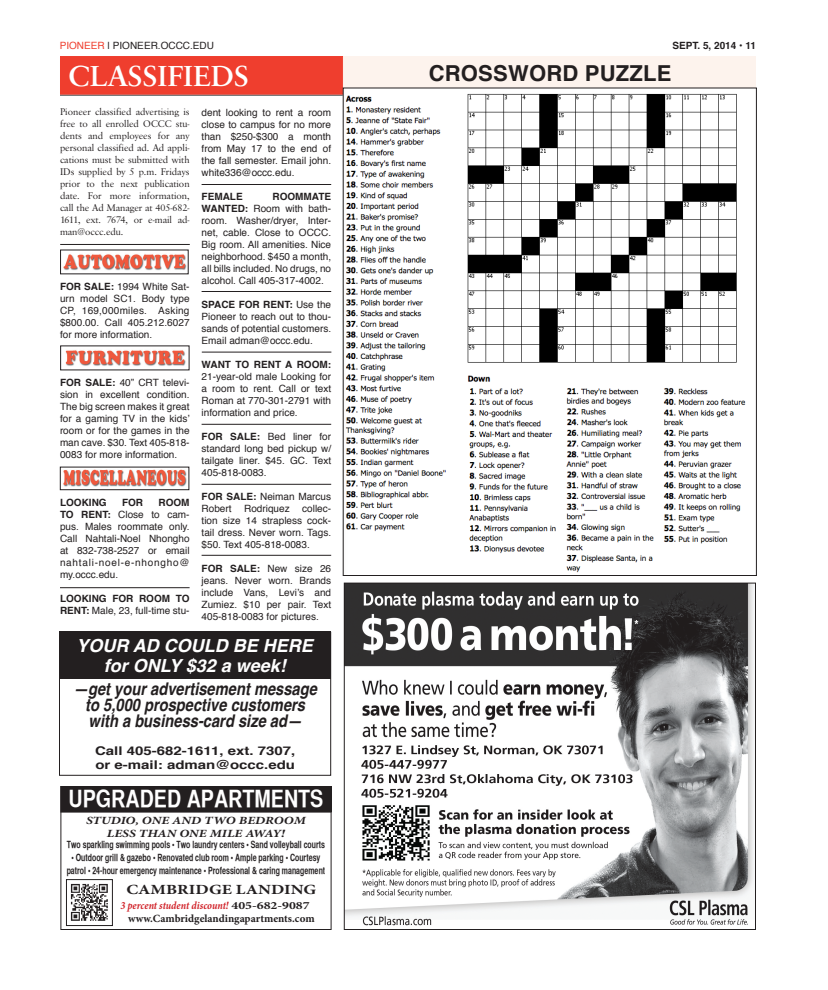
<style>
.page{position:relative;width:828px;height:990px;background:#fff}
.page>*{position:absolute;margin:0;border:0;box-sizing:border-box;transform-origin:0 0}
.t1{font:700 30px "Savoy";color:#fff}
.t2{font:24px "Helvetica CY Bold";color:#fff}
.t3{font:700 22px "Helvetica";letter-spacing:.01em;color:#231f20}
.t4{font:italic 700 18px "Helvetica";color:#fff}
.t5{font:italic 700 17.5px/16px "Helvetica";color:#231f20;scale:.84 1}
.t6{font:700 14px "Minion Pro";color:#231f20;scale:1.25 1}
.t7{font:700 12px "Helvetica";color:#231f20;scale:1.25 1}
.t8{font:italic 700 11px "Minion Pro";color:#231f20;scale:1.25 1}
.t9{font:italic 700 11px "Minion Pro";letter-spacing:-.005em;color:#d1232a;scale:.9 1}
.t10{font:700 11px "Minion Pro";letter-spacing:.01em;color:#231f20}
.Body_Copy{font:10px/12px "Helvetica";color:#231f20;text-align:justify}
.t11{font:10px/12px "Savoy";color:#231f20;text-align:justify}
.t12{font:10px/13px "Helvetica CY Bold";color:#231f20;text-align:center;scale:.85 1}
.t13{font:700 10px/12px "Helvetica";color:#231f20}
.s1{color:#ef3e2e}
.s2{font-weight:700}
.s3{font-weight:400}
.s4{font-style:normal;color:#231f20}
</style>
<div class="page">
<hr style="left:60px;top:95px;width:283px;height:1px;background:#231f20">
<div style="left:60px;top:56px;width:283px;height:39px;background:#ef3e2e;border:1px solid #ef3e2e"></div>
<div style="left:343px;top:56px;width:413px;height:36px;background:#fdf3ed"></div>
<hr style="left:60px;top:244px;width:130px;height:1px;background:#231f20">
<img style="left:63px;top:469px;width:124px;height:18px">
<div style="left:60px;top:467px;width:129px;height:23px;border:1px solid #231f20"></div>
<img style="left:65px;top:350px;width:121px;height:16px">
<hr style="left:202px;top:291px;width:129px;height:1px;background:#231f20">
<hr style="left:60px;top:587px;width:130px;height:1px;background:#231f20">
<hr style="left:202px;top:352px;width:129px;height:1px;background:#231f20">
<img style="left:63px;top:254px;width:124px;height:16px">
<hr style="left:202px;top:424px;width:129px;height:1px;background:#231f20">
<hr style="left:202px;top:484px;width:129px;height:1px;background:#231f20">
<hr style="left:202px;top:555px;width:129px;height:1px;background:#231f20">
<hr style="left:202px;top:184px;width:129px;height:1px;background:#231f20">
<div style="left:60px;top:786px;width:272px;height:144px;border:1px solid #231f20"></div>
<div style="left:61px;top:786px;width:270px;height:26px;background:#231f20"></div>
<div style="left:60px;top:786px;width:272px;height:27px;border:1px solid #231f20"></div>
<img style="left:70px;top:883px;width:38px;height:38px">
<div style="left:66px;top:879px;width:47px;height:47px;border:1px solid #231f20"></div>
<img style="left:346px;top:585px;width:408px;height:341px">
<div style="left:344px;top:583px;width:412px;height:347px;border:1px solid #231f20"></div>
<img style="left:345px;top:90px;width:410px;height:483px">
<div style="left:59px;top:632px;width:271px;height:47px;background:#231f20"></div>
<div style="left:59px;top:632px;width:272px;height:144px;border:1px solid #231f20"></div>
<p class="Body_Copy" style="left:60px;top:39px;width:156px"><span class="s1">PIONEER</span> | PIONEER.OCCC.EDU</p>
<p class="t13" style="left:672px;top:39px;width:85px">SEPT. 5, 2014 • 11</p>
<h1 class="t1" style="left:69px;top:59px;width:182px">CLASSIFIEDS</h1>
<h3 class="t3" style="left:429px;top:55px;width:244px">CROSSWORD PUZZLE</h3>
<p class="t11" style="left:60px;top:106px;width:131px">Pioneer classified advertising is free to all enrolled OCCC stu&shy;dents and employees for any personal classified ad. Ad appli&shy;cations must be submitted with IDs supplied by 5 p.m. Fridays prior to the next publication date. For more information, call the Ad Manager at 405-682- 1611, ext. 7674, or e-mail ad&shy;man@occc.edu.</p>
<p class="Body_Copy" style="left:60px;top:281px;width:131px"><span class="s2">FOR SALE:</span> 1994 White Sat&shy;urn model SC1. Body type CP, 169,000miles. Asking $800.00. Call 405.212.6027 for more information.</p>
<p class="Body_Copy" style="left:60px;top:377px;width:131px"><span class="s2">FOR SALE:</span> 40” CRT televi&shy;sion in excellent condition.<br>The big screen makes it great for a gaming TV in the kids’ room or for the games in the man cave. $30. Text 405-818- 0083 for more information.</p>
<p class="Body_Copy" style="left:60px;top:497px;width:131px;text-indent:98px"><span class="s2">ROOM TO RENT:</span> Close to cam&shy;pus. Males roommate only.<br>Call Nahtali-Noel Nhongho at 832-738-2527 or email nahtali-noel-e-nhongho@ my.occc.edu.</p>
<p class="t13" style="left:60px;top:593px;width:131px">LOOKING FOR ROOM TO<br>RENT: <span class="s3">Male, 23, full-time stu-</span></p>
<p class="t13" style="left:60px;top:497px;width:48px">LOOKING</p>
<p class="t13" style="left:122px;top:497px;width:23px">FOR</p>
<p class="Body_Copy" style="left:202px;top:106px;width:131px">dent looking to rent a room close to campus for no more than $250-$300 a month from May 17 to the end of the fall semester. Email john. white336@occc.edu.</p>
<p class="t13" style="left:202px;top:190px;width:43px">FEMALE</p>
<p class="Body_Copy" style="left:202px;top:190px;width:131px;text-indent:71px"><span class="s2">ROOMMATE WANTED:</span> Room with bath&shy;room. Washer/dryer, Inter&shy;net, cable. Close to OCCC.<br>Big room. All amenities. Nice neighborhood. $450 a month, all bills included. No drugs, no alcohol. Call 405-317-4002.</p>
<p class="Body_Copy" style="left:202px;top:298px;width:131px"><span class="s2">SPACE FOR RENT:</span> Use the Pioneer to reach out to thou&shy;sands of potential customers.<br>Email adman@occc.edu.</p>
<p class="Body_Copy" style="left:202px;top:358px;width:131px"><span class="s2">WANT TO RENT A ROOM:<br></span>21-year-old male Looking for a room to rent. Call or text Roman at 770-301-2791 with information and price.</p>
<p class="Body_Copy" style="left:202px;top:430px;width:131px"><span class="s2">FOR SALE:</span> Bed liner for standard long bed pickup w/ tailgate liner. $45. GC. Text 405-818-0083.</p>
<p class="Body_Copy" style="left:202px;top:490px;width:131px"><span class="s2">FOR SALE:</span> Neiman Marcus<br>Robert</p>
<p class="Body_Copy" style="left:244px;top:502px;width:47px">Rodriquez</p>
<p class="Body_Copy" style="left:202px;top:502px;width:131px;text-indent:101px">collec&shy;tion size 14 strapless cock&shy;tail dress. Never worn. Tags. $50. Text 405-818-0083.</p>
<p class="Body_Copy" style="left:202px;top:562px;width:131px"><span class="s2">FOR SALE:</span> New size 26 jeans. Never worn. Brands include Vans, Levi’s and Zumiez. $10 per pair. Text 405-818-0083 for pictures.</p>
<p class="t4" style="left:77px;top:631px;width:238px">YOUR AD COULD BE HERE</p>
<p class="t4" style="left:104px;top:651px;width:184px">for ONLY $32 a week!</p>
<p class="t5" style="left:73px;top:681px;width:291px">—get your advertisement message</p>
<p class="t5" style="left:85px;top:697px;width:263px">to 5,000 prospective customers with a business-card size ad—</p>
<p class="t7" style="left:95px;top:741px;width:162px">Call 405-682-1611, ext. 7307,</p>
<p class="t7" style="left:95px;top:755px;width:161px">or e-mail: adman@occc.edu</p>
<p class="t2" style="left:69px;top:784px;width:256px">UPGRADED APARTMENTS</p>
<p class="t8" style="left:86px;top:813px;width:177px">STUDIO, ONE AND TWO BEDROOM</p>
<p class="t8" style="left:107px;top:826px;width:144px">LESS THAN ONE MILE AWAY!</p>
<p class="t12" style="left:67px;top:838px;width:305px">Two sparkling swimming pools • Two laundry centers • Sand volleyball courts</p>
<p class="t12" style="left:67px;top:851px;width:306px">• Outdoor grill &amp; gazebo • Renovated club room • Ample parking • Courtesy patrol • 24-hour emergency maintenance • Professional &amp; caring management</p>
<p class="t6" style="left:126px;top:880px;width:153px">CAMBRIDGE LANDING</p>
<p class="t9" style="left:120px;top:898px;width:212px">3 percent student discount! <span class="s4">405-682-9087</span></p>
<p class="t10" style="left:128px;top:911px;width:188px">www.Cambridgelandingapartments.com</p>
</div>
